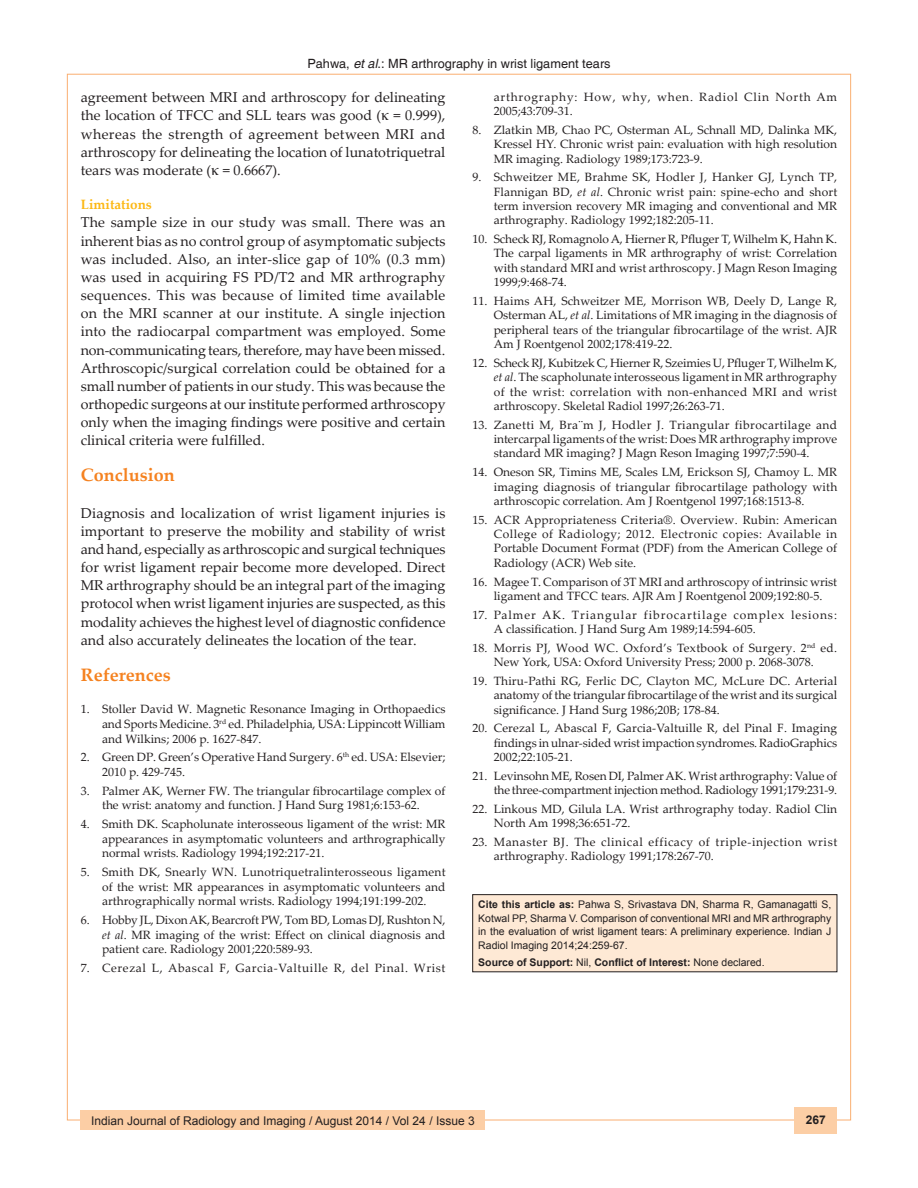
<style>
.page{position:relative;width:918px;height:1188px;background:#fff}
.page>*{position:absolute;margin:0;border:0;box-sizing:border-box;transform-origin:0 0}
.t1{font:700 18px "Palatino Linotype";color:#f58220}
.TX{font:14.25px/18.1px "Palatino Linotype";color:#231f20;text-align:justify}
.t2{font:700 13.5px "Palatino Linotype";color:#fcb814}
.t3{font:12.75px "Helvetica";color:#231f20}
.REF{font:12px/14.4px "Palatino Linotype";color:#231f20;text-align:justify}
.REF-2{font:12px/14.4px "Palatino Linotype";letter-spacing:.05em;color:#231f20}
.REF-3{font:12px/14.4px "Palatino Linotype";letter-spacing:.08em;color:#231f20}
.t4{font:12px "Arial";color:#231f20}
.REF-4{font:12px/14.4px "Palatino Linotype";letter-spacing:.065em;color:#231f20}
.t5{font:700 12px "Arial";color:#231f20}
.HTC{font:10.5px/13.6px "Arial";color:#231f20;text-align:justify}
.SRC{font:700 10.5px "Arial";color:#231f20}
.s1{font-style:italic}
.s2{font-weight:700}
.s3{font-weight:400}
</style>
<div class="page">
<div style="left:81px;top:1110px;width:404px;height:20px;background:#fccea5"></div>
<div style="left:794px;top:1108px;width:43px;height:26px;background:#fccea5"></div>
<div style="left:473px;top:895px;width:364px;height:77px;background:#fee9d5"></div>
<div style="left:472px;top:894px;width:365px;height:78px;border:1px solid #231f20"></div>
<p class="t3" style="left:307px;top:56px;width:305px">Pahwa, <span class="s1">et al</span>.: MR arthrography in wrist ligament tears</p>
<p class="TX" style="left:81px;top:88px;width:366px">agreement between MRI and arthroscopy for delineating the location of TFCC and SLL tears was good ( = 0.999), whereas the strength of agreement between MRI and arthroscopy for delineating the location of lunatotriquetral tears was moderate ( = 0.6667).</p>
<h2 class="t2" style="left:81px;top:195px;width:73px">Limitations</h2>
<p class="TX" style="left:81px;top:213px;width:366px">The sample size in our study was small. There was an inherent bias as no control group of asymptomatic subjects was included. Also, an inter‑slice gap of 10% (0.3 mm) was used in acquiring FS PD/T2 and MR arthrography sequences. This was because of limited time available on the MRI scanner at our institute. A single injection into the radiocarpal compartment was employed. Some non‑communicating tears, therefore, may have been missed.<br>Arthroscopic/surgical correlation could be obtained for a small number of patients in our study. This was because the orthopedic surgeons at our institute performed arthroscopy only when the imaging findings were positive and certain clinical criteria were fulfilled.</p>
<h1 class="t1" style="left:81px;top:463px;width:95px">Conclusion</h1>
<p class="TX" style="left:81px;top:503px;width:366px">Diagnosis and localization of wrist ligament injuries is important to preserve the mobility and stability of wrist and hand, especially as arthroscopic and surgical techniques for wrist ligament repair become more developed. Direct MR arthrography should be an integral part of the imaging protocol when wrist ligament injuries are suspected, as this modality achieves the highest level of diagnostic confidence and also accurately delineates the location of the tear.</p>
<h1 class="t1" style="left:81px;top:662px;width:91px">References</h1>
<p class="REF" style="left:102px;top:702px;width:345px;text-indent:-21px">1. Stoller David W. Magnetic Resonance Imaging in Orthopaedics and Sports Medicine. 3<sup>rd</sup> ed. Philadelphia, USA: Lippincott William and Wilkins; 2006 p. 1627-847.</p>
<p class="REF" style="left:102px;top:750px;width:345px;text-indent:-21px">2. Green DP. Green’s Operative Hand Surgery. 6<sup>th</sup> ed. USA: Elsevier;<br>2010 p. 429-745.</p>
<p class="REF" style="left:81px;top:783px;width:366px;text-align:center">3. Palmer AK, Werner FW. The triangular fibrocartilage complex of the wrist: anatomy and function. J Hand Surg 1981;6:153‑62.</p>
<p class="REF" style="left:102px;top:816px;width:345px;text-indent:-21px">4. Smith DK. Scapholunate interosseous ligament of the wrist: MR appearances in asymptomatic volunteers and arthrographically normal wrists. Radiology 1994;192:217-21.</p>
<p class="REF" style="left:102px;top:864px;width:345px;text-indent:-21px">5. Smith DK, Snearly WN. Lunotriquetralinterosseous ligament of the wrist: MR appearances in asymptomatic volunteers and arthrographically normal wrists. Radiology 1994;191:199-202.</p>
<p class="REF" style="left:102px;top:912px;width:345px;text-indent:-21px">6. Hobby JL, DixonAK, Bearcroft PW, Tom BD, Lomas DJ, Rushton N, <span class="s1">et al</span>. MR imaging of the wrist: Effect on clinical diagnosis and patient care. Radiology 2001;220:589‑93.</p>
<p class="REF-2" style="left:81px;top:960px;width:366px">7. Cerezal L, Abascal F, Garcia‑Valtuille R, del Pinal. Wrist</p>
<p class="REF-4" style="left:494px;top:89px;width:345px">arthrography: How, why, when. Radiol Clin North Am<br>2005;43:709‑31.</p>
<p class="REF" style="left:494px;top:122px;width:345px;text-indent:-21px">8. Zlatkin MB, Chao PC, Osterman AL, Schnall MD, Dalinka MK, Kressel HY. Chronic wrist pain: evaluation with high resolution MR imaging. Radiology 1989;173:723‑9.</p>
<p class="REF" style="left:494px;top:169px;width:345px;text-indent:-21px">9. Schweitzer ME, Brahme SK, Hodler J, Hanker GJ, Lynch TP, Flannigan BD, <span class="s1">et al</span>. Chronic wrist pain: spine‑echo and short term inversion recovery MR imaging and conventional and MR arthrography. Radiology 1992;182:205‑11.</p>
<p class="REF" style="left:494px;top:231px;width:345px;text-indent:-21px">10. Scheck RJ, RomagnoloA, Hierner R, Pfluger T, Wilhelm K, Hahn K.<br>The carpal ligaments in MR arthrography of wrist: Correlation with standard MRI and wrist arthroscopy. J Magn Reson Imaging 1999;9:468‑74.</p>
<p class="REF" style="left:494px;top:293px;width:345px;text-indent:-21px">11. Haims AH, Schweitzer ME, Morrison WB, Deely D, Lange R, Osterman AL, <span class="s1">et al</span>. Limitations of MR imaging in the diagnosis of peripheral tears of the triangular fibrocartilage of the wrist. AJR Am J Roentgenol 2002;178:419‑22.</p>
<p class="REF" style="left:494px;top:355px;width:345px;text-indent:-21px">12. Scheck RJ, Kubitzek C, Hierner R, Szeimies U, Pfluger T, Wilhelm K, <span class="s1">et al</span>. The scapholunate interosseous ligament in MR arthrography of the wrist: correlation with non‑enhanced MRI and wrist arthroscopy. Skeletal Radiol 1997;26:263-71.</p>
<p class="REF" style="left:494px;top:417px;width:345px;text-indent:-21px">13. Zanetti M, Bra¨m J, Hodler J. Triangular fibrocartilage and intercarpal ligaments of the wrist: Does MR arthrography improve standard MR imaging? J Magn Reson Imaging 1997;7:590-4.</p>
<p class="REF" style="left:494px;top:464px;width:345px;text-indent:-21px">14. Oneson SR, Timins ME, Scales LM, Erickson SJ, Chamoy L. MR imaging diagnosis of triangular fibrocartilage pathology with arthroscopic correlation. Am J Roentgenol 1997;168:1513‑8.</p>
<p class="REF" style="left:494px;top:512px;width:345px;text-indent:-21px">15. ACR Appropriateness Criteria®. Overview. Rubin: American College of Radiology; 2012. Electronic copies: Available in Portable Document Format (PDF) from the American College of Radiology (ACR) Web site.</p>
<p class="REF" style="left:472px;top:574px;width:366px;text-align:center">16. Magee T. Comparison of 3T MRI and arthroscopy of intrinsic wrist ligament and TFCC tears. AJR Am J Roentgenol 2009;192:80‑5.</p>
<p class="REF-3" style="left:494px;top:607px;width:345px;text-indent:-21px">17. Palmer AK. Triangular fibrocartilage complex lesions:<br>A classification. J Hand Surg Am 1989;14:594-605.</p>
<p class="REF" style="left:472px;top:640px;width:366px;text-align:center">18. Morris PJ, Wood WC. Oxford’s Textbook of Surgery. 2<sup>nd</sup> ed.<br>New York, USA: Oxford University Press; 2000 p. 2068-3078.</p>
<p class="REF" style="left:494px;top:673px;width:345px;text-indent:-21px">19. Thiru‑Pathi RG, Ferlic DC, Clayton MC, McLure DC. Arterial anatomy of the triangular fibrocartilage of the wrist and its surgical significance. J Hand Surg 1986;20B; 178‑84.</p>
<p class="REF" style="left:494px;top:720px;width:345px;text-indent:-21px">20. Cerezal L, Abascal F, Garcia‑Valtuille R, del Pinal F. Imaging findings in ulnar‑sided wrist impaction syndromes. RadioGraphics 2002;22:105-21.</p>
<p class="REF" style="left:472px;top:768px;width:366px;text-align:right">21. Levinsohn ME, Rosen DI, PalmerAK. Wrist arthrography: Value of the three‑compartment injection method. Radiology 1991;179:231‑9.</p>
<p class="REF" style="left:494px;top:801px;width:345px;text-indent:-21px">22. Linkous MD, Gilula LA. Wrist arthrography today. Radiol Clin<br>North Am 1998;36:651‑72.</p>
<p class="REF-2" style="left:494px;top:834px;width:345px;text-indent:-21px">23. Manaster BJ. The clinical efficacy of triple‑injection wrist arthrography. Radiology 1991;178:267‑70.</p>
<p class="HTC" style="left:478px;top:897px;width:355px"><span class="s2">Cite this article as:</span> Pahwa S, Srivastava DN, Sharma R, Gamanagatti S, Kotwal PP, Sharma V. Comparison of conventional MRI and MR arthrography in the evaluation of wrist ligament tears: A preliminary experience. Indian J Radiol Imaging 2014;24:259-67.</p>
<p class="SRC" style="left:478px;top:956px;width:288px">Source of Support: <span class="s3">Nil,</span> Conflict of Interest: <span class="s3">None declared.</span></p>
<p class="t4" style="left:91px;top:1113px;width:385px">Indian Journal of Radiology and Imaging / August 2014 / Vol 24 / Issue 3</p>
<p class="t5" style="left:806px;top:1112px;width:22px">267</p>
</div>
